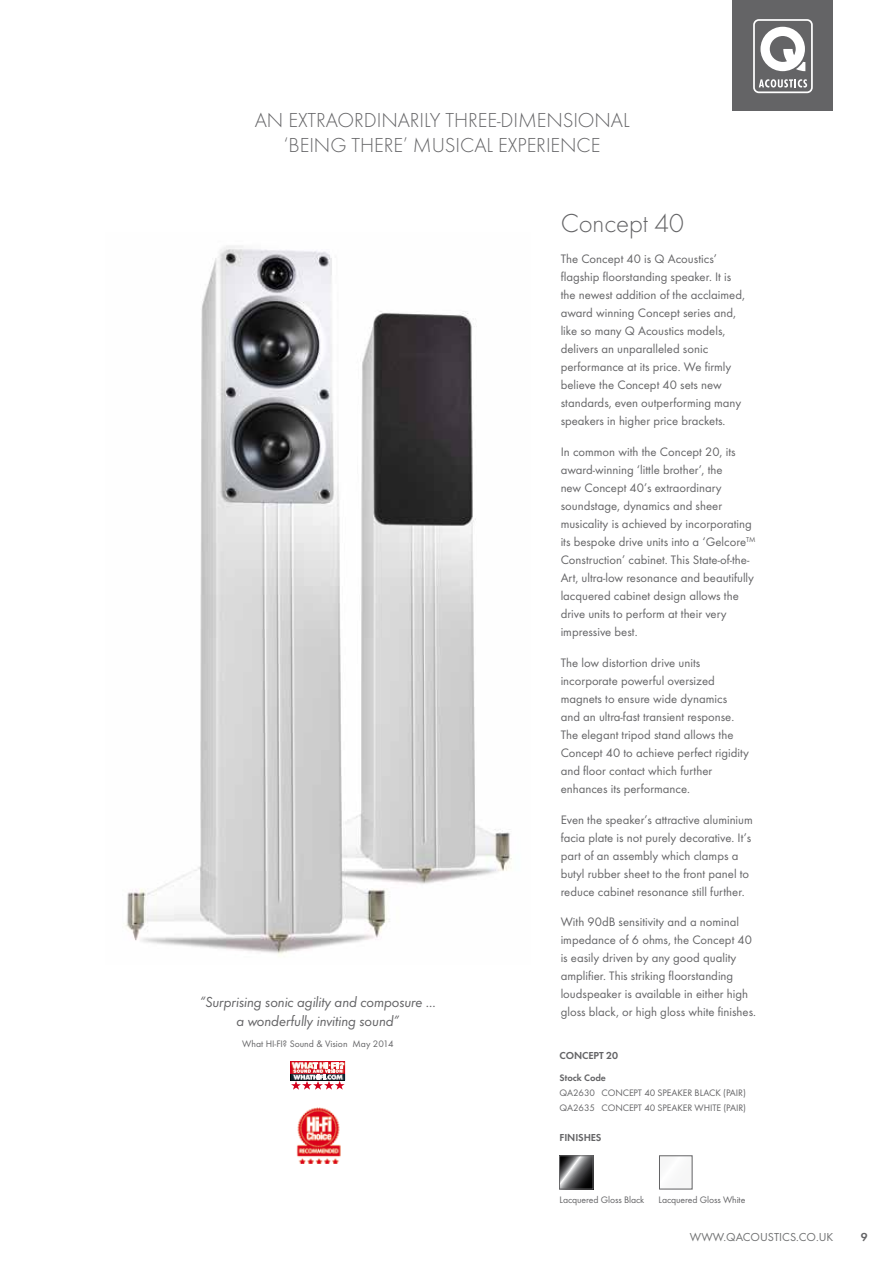
<style>
.page{position:relative;width:893px;height:1263px;background:#fff}
.page>*{position:absolute;margin:0;border:0;box-sizing:border-box;transform-origin:0 0}
.t1{font:300 27px "Futura T";letter-spacing:-.005em;color:#646466}
.t2{font:300 21px/25.2px "Futura T";letter-spacing:-.005em;color:#646466;text-align:center}
.t3{font:italic 15px/19.5px "Futura T";letter-spacing:-.01em;color:#646466;text-align:center}
.t4{font:12.75px/18px "Futura T";color:#646466}
.t5{font:12px "Futura T";color:#707172}
.t6{font:600 12px "Futura T";color:#646466}
.t7{font:600 10.5px "Futura T";letter-spacing:-.01em;color:#646466}
.t8{font:9.75px/15px "Futura T";letter-spacing:-.01em;color:#646466}
.t9{font:600 9.75px "Futura T";letter-spacing:-.01em;color:#646466}
</style>
<div class="page">
<div style="left:732px;top:0;width:101px;height:111px;background:#646466"></div>
<div style="left:753px;top:19px;width:60px;height:74px;border:2px solid #fff;border-radius:5px"></div>
<svg style="left:760px;top:27px;width:45px;height:44px"></svg>
<svg style="left:759px;top:79px;width:48px;height:9px"></svg>
<div style="left:659px;top:1156px;width:33px;height:33px;background:#f8f8f8"></div>
<div style="left:659px;top:1155px;width:33px;height:34px;border:1px solid #646466"></div>
<svg style="left:561px;top:1157px;width:30px;height:30px"></svg>
<div style="left:559px;top:1155px;width:34px;height:34px;border:1px solid #646466"></div>
<img style="left:125px;top:246px;width:387px;height:710px">
<img style="left:291px;top:1061px;width:54px;height:1px">
<svg style="left:291px;top:1062px;width:54px;height:28px"></svg>
<img style="left:296px;top:1107px;width:45px;height:56px">
<h2 class="t2" style="left:255px;top:107px;width:376px">AN EXTRAORDINARILY THREE-DIMENSIONAL ‘BEING THERE’ MUSICAL EXPERIENCE</h2>
<p class="t3" style="left:200px;top:992px;width:238px">“Surprising sonic agility and composure … a wonderfully inviting sound”</p>
<p class="t8" style="left:242px;top:1036px;width:153px">What HI-FI? Sound &amp; Vision May 2014</p>
<h1 class="t1" style="left:561px;top:208px;width:125px">Concept 40</h1>
<p class="t4" style="left:561px;top:250px;width:186px">The Concept 40 is Q Acoustics’ flagship floorstanding speaker. It is the newest addition of the acclaimed, award winning Concept series and, like so many Q Acoustics models, delivers an unparalleled sonic performance at its price. We firmly believe the Concept 40 sets new standards, even outperforming many speakers in higher price brackets.</p>
<p class="t4" style="left:561px;top:443px;width:197px">In common with the Concept 20, its award-winning ‘little brother’, the<br>new Concept 40’s extraordinary soundstage, dynamics and sheer musicality is achieved by incorporating its bespoke drive units into a ‘Gelcore<sup>TM </sup>Construction’ cabinet. This State-of-the-Art, ultra-low resonance and beautifully lacquered cabinet design allows the drive units to perform at their very impressive best.</p>
<p class="t4" style="left:561px;top:653px;width:190px">The low distortion drive units incorporate powerful oversized magnets to ensure wide dynamics and an ultra-fast transient response.<br>The elegant tripod stand allows the Concept 40 to achieve perfect rigidity and floor contact which further enhances its performance.</p>
<p class="t4" style="left:561px;top:810px;width:194px">Even the speaker’s attractive aluminium facia plate is not purely decorative. It’s part of an assembly which clamps a butyl rubber sheet to the front panel to reduce cabinet resonance still further.</p>
<p class="t4" style="left:561px;top:913px;width:197px">With 90dB sensitivity and a nominal impedance of 6 ohms, the Concept 40 is easily driven by any good quality amplifier. This striking floorstanding loudspeaker is available in either high gloss black, or high gloss white finishes.</p>
<p class="t7" style="left:560px;top:1049px;width:60px">CONCEPT 20</p>
<p class="t9" style="left:560px;top:1072px;width:48px">Stock Code</p>
<p class="t8" style="left:560px;top:1085px;width:188px">QA2630 CONCEPT 40 SPEAKER BLACK (PAIR)<br>QA2635 CONCEPT 40 SPEAKER WHITE (PAIR)</p>
<p class="t7" style="left:560px;top:1131px;width:43px">FINISHES</p>
<p class="t8" style="left:560px;top:1192px;width:86px">Lacquered Gloss Black</p>
<p class="t8" style="left:659px;top:1192px;width:88px">Lacquered Gloss White</p>
<p class="t5" style="left:690px;top:1230px;width:145px">WWW.QACOUSTICS.CO.UK</p>
<p class="t6" style="left:861px;top:1230px;width:8px">9</p>
</div>
